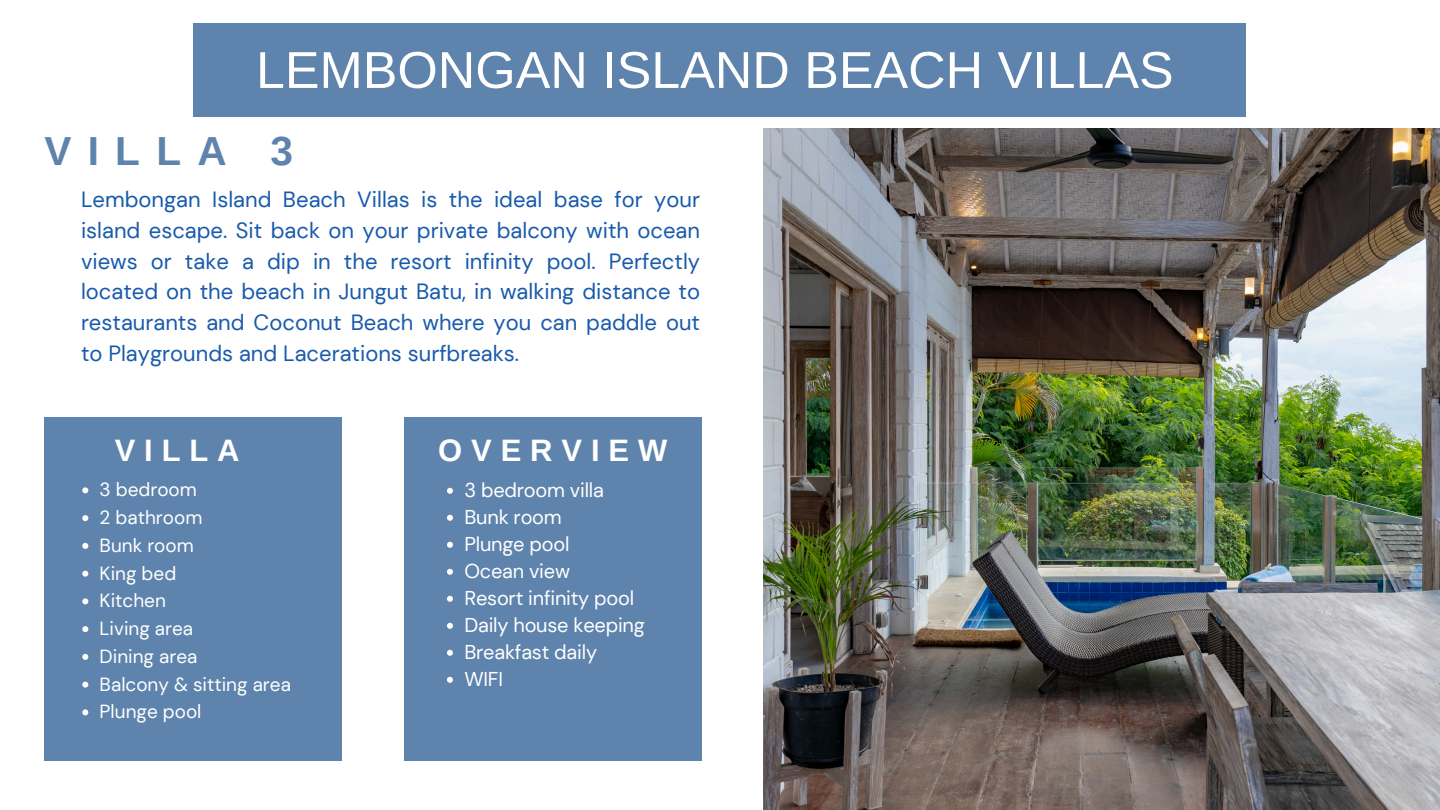
<style>
.page{position:relative;width:1440px;height:810px;background:#fff}
.page>*{position:absolute;margin:0;border:0;box-sizing:border-box;transform-origin:0 0}
.t1{font:51.9px "Arimo";color:#fff}
.t2{font:700 40.6px "Arimo";letter-spacing:.4em;color:#5e83ac}
.t3{font:700 31px "Arimo";letter-spacing:.285em;color:#fff}
.t4{font:22px/30.8px "DM Sans";color:#185aac;text-align:justify}
.t5{font:20px "DM Sans";letter-spacing:-.01em;color:#fff}
.t6{font:19px "DM Sans";color:#fff}
</style>
<div class="page">
<img style="left:763px;top:128px;width:677px;height:682px">
<div style="left:44px;top:417px;width:298px;height:343px;background:#5e83ac"></div>
<svg style="left:82px;top:487px;width:6px;height:6px"></svg>
<svg style="left:82px;top:515px;width:6px;height:6px"></svg>
<svg style="left:82px;top:543px;width:6px;height:6px"></svg>
<svg style="left:82px;top:571px;width:6px;height:6px"></svg>
<svg style="left:82px;top:598px;width:6px;height:6px"></svg>
<svg style="left:82px;top:626px;width:6px;height:6px"></svg>
<svg style="left:82px;top:654px;width:6px;height:6px"></svg>
<svg style="left:82px;top:682px;width:6px;height:6px"></svg>
<svg style="left:82px;top:709px;width:6px;height:6px"></svg>
<div style="left:404px;top:417px;width:298px;height:343px;background:#5e83ac"></div>
<svg style="left:447px;top:488px;width:6px;height:6px"></svg>
<svg style="left:447px;top:515px;width:6px;height:6px"></svg>
<svg style="left:447px;top:542px;width:6px;height:6px"></svg>
<svg style="left:447px;top:569px;width:6px;height:6px"></svg>
<svg style="left:447px;top:596px;width:6px;height:6px"></svg>
<svg style="left:447px;top:623px;width:6px;height:6px"></svg>
<svg style="left:447px;top:650px;width:6px;height:6px"></svg>
<svg style="left:447px;top:677px;width:6px;height:6px"></svg>
<div style="left:193px;top:23px;width:1053px;height:94px;background:#5e83ac"></div>
<p class="t1" style="left:256px;top:41px;width:919px">LEMBONGAN ISLAND BEACH VILLAS</p>
<h4 class="t2" style="left:44px;top:129px;width:250px">VILLA 3</h4>
<h2 class="t4" style="left:81px;top:184px;width:621px">Lembongan Island Beach Villas is the ideal base for your island escape. Sit back on your private balcony with ocean views or take a dip in the resort infinity pool. Perfectly located on the beach in Jungut Batu, in walking distance to restaurants and Coconut Beach where you can paddle out to Playgrounds and Lacerations surfbreaks.</h2>
<h1 class="t3" style="left:115px;top:433px;width:126px">VILLA</h1>
<h3 class="t6" style="left:100px;top:478px;width:99px">3 bedroom</h3>
<p class="t6" style="left:100px;top:505px;width:104px">2 bathroom</p>
<p class="t6" style="left:100px;top:533px;width:96px">Bunk room</p>
<p class="t6" style="left:100px;top:561px;width:78px">King bed</p>
<p class="t6" style="left:100px;top:589px;width:68px">Kitchen</p>
<p class="t6" style="left:100px;top:616px;width:95px">Living area</p>
<p class="t6" style="left:100px;top:644px;width:99px">Dining area</p>
<p class="t6" style="left:100px;top:672px;width:193px">Balcony &amp; sitting area</p>
<p class="t6" style="left:100px;top:700px;width:103px">Plunge pool</p>
<p class="t3" style="left:438px;top:433px;width:231px">OVERVIEW</p>
<h3 class="t5" style="left:464px;top:477px;width:141px">3 bedroom villa</h3>
<p class="t5" style="left:464px;top:504px;width:99px">Bunk room</p>
<p class="t5" style="left:464px;top:531px;width:107px">Plunge pool</p>
<p class="t5" style="left:464px;top:558px;width:107px">Ocean view</p>
<p class="t5" style="left:464px;top:585px;width:171px">Resort infinity pool</p>
<p class="t5" style="left:464px;top:612px;width:182px">Daily house keeping</p>
<p class="t5" style="left:464px;top:639px;width:134px">Breakfast daily</p>
<p class="t5" style="left:464px;top:666px;width:40px">WIFI</p>
</div>
